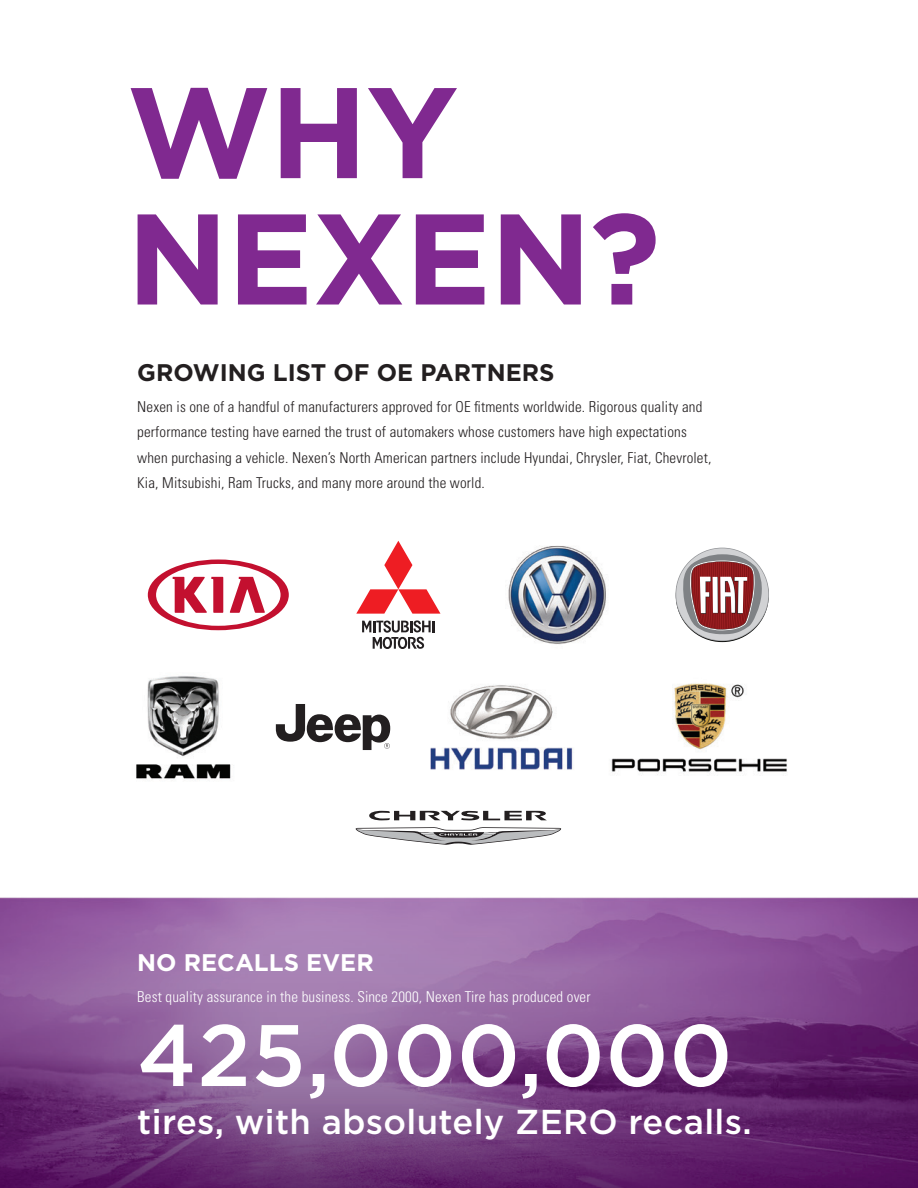
<style>
.page{position:relative;width:918px;height:1188px;background:#fff}
.page>*{position:absolute;margin:0;border:0;box-sizing:border-box;transform-origin:0 0}
.t1{font:700 128.7px/126.3px "Gotham";letter-spacing:-.01em;color:#802990}
.t2{font:500 87px "Gotham";letter-spacing:.01em;color:#fff}
.t3{font:500 34.5px "Gotham";letter-spacing:.01em;color:#fff}
.t4{font:700 24px "Gotham";color:#231f20}
.t5{font:700 24px "Gotham";color:#fff}
.t6{font:300 condensed 15px/25.5px "Univers LT Std";letter-spacing:.01em;color:#231f20}
.t7{font:300 condensed 15px "Univers LT Std";letter-spacing:.01em;color:#fff}
</style>
<div class="page">
<img style="left:0;top:545px;width:918px;height:643px">
<svg style="left:276px;top:704px;width:114px;height:46px"></svg>
<svg style="left:356px;top:541px;width:84px;height:73px"></svg>
<svg style="left:362px;top:620px;width:73px;height:29px"></svg>
<svg style="left:148px;top:559px;width:141px;height:71px"></svg>
<svg style="left:675px;top:548px;width:94px;height:93px"></svg>
<svg style="left:369px;top:811px;width:178px;height:9px"></svg>
<svg style="left:355px;top:827px;width:207px;height:18px"></svg>
<p class="t1" style="left:127px;top:69px;width:535px">WHY<br>NEXEN?</p>
<p class="t4" style="left:137px;top:357px;width:419px">GROWING LIST OF OE PARTNERS</p>
<p class="t6" style="left:137px;top:394px;width:576px">Nexen is one of a handful of manufacturers approved for OE fitments worldwide. Rigorous quality and performance testing have earned the trust of automakers whose customers have high expectations when purchasing a vehicle. Nexen’s North American partners include Hyundai, Chrysler, Fiat, Chevrolet, Kia, Mitsubishi, Ram Trucks, and many more around the world.</p>
<p class="t5" style="left:137px;top:947px;width:238px">NO RECALLS EVER</p>
<p class="t7" style="left:137px;top:988px;width:455px">Best quality assurance in the business. Since 2000, Nexen Tire has produced over</p>
<p class="t2" style="left:137px;top:998px;width:597px">425,000,000</p>
<p class="t3" style="left:137px;top:1099px;width:616px">tires, with absolutely ZERO recalls.</p>
</div>
